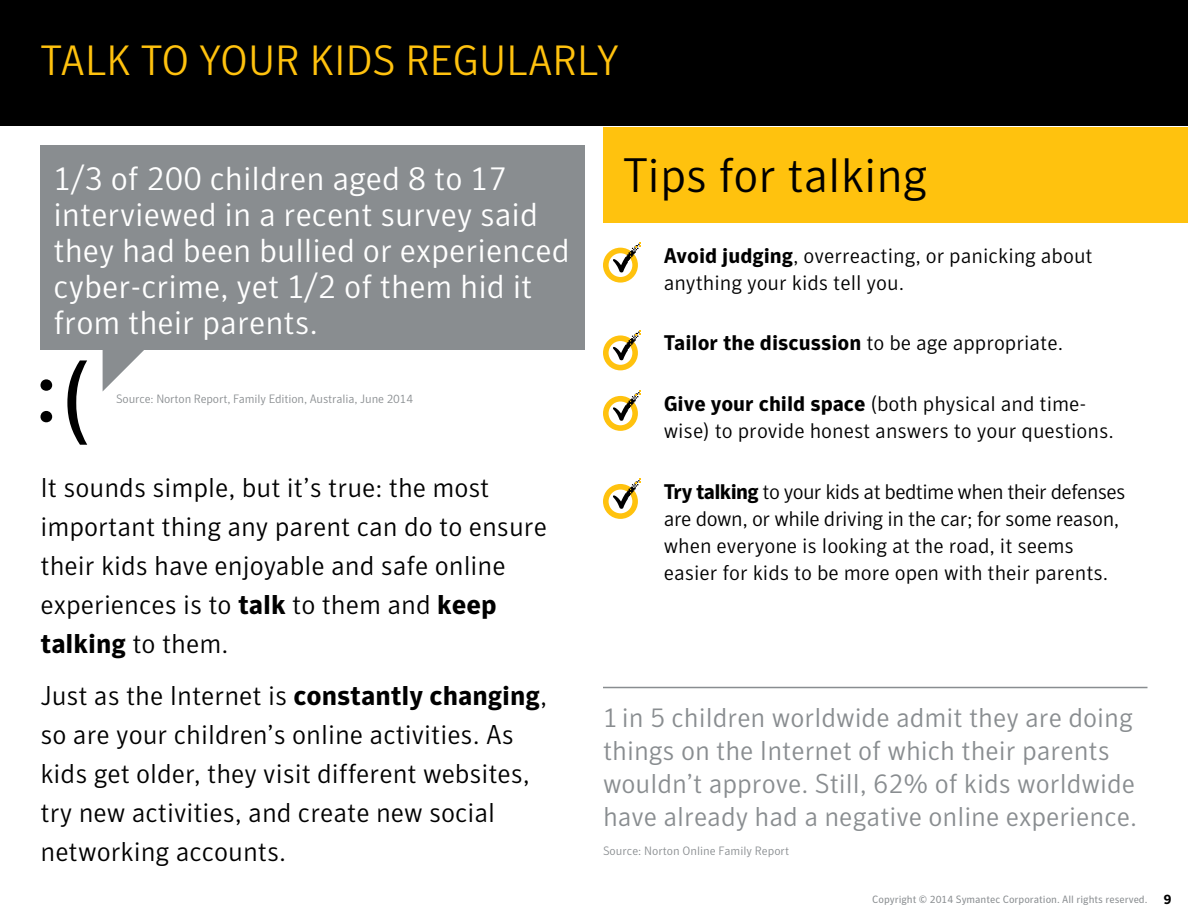
<style>
.page{position:relative;width:1188px;height:918px;background:#fff}
.page>*{position:absolute;margin:0;border:0;box-sizing:border-box;transform-origin:0 0}
.t1{font:300 48px "Symantec Sans";color:#000}
.t2{font:300 42px "Symantec Sans";color:#ffc20e}
.t3{font:300 33px/36px "Symantec Sans";color:#fff}
.t4{font:300 27px/39px "Symantec Sans";color:#000}
.t5{font:300 27px/33px "Symantec Sans";color:#898d90}
.t6{font:300 21px/27px "Symantec Sans";color:#000}
.t7{font:700 21px "Symantec Sans";color:#000}
.t8{font:300 12px "Symantec Sans";letter-spacing:-.01em;color:#898d90}
.t9{font:10.5px "Symantec Sans";color:#898d90}
.s1{font-weight:700}
.s2{font-weight:300}
.s3{font-weight:700;font-size:13.5px;color:#000}
</style>
<div class="page">
<div style="left:0;top:0;width:1188px;height:125px;background:#000"></div>
<div style="left:40px;top:146px;width:544px;height:204px;background:#898d90"></div>
<svg style="left:103px;top:350px;width:41px;height:41px"></svg>
<svg style="left:40px;top:379px;width:12px;height:43px"></svg>
<svg style="left:67px;top:360px;width:20px;height:85px"></svg>
<div style="left:603px;top:127px;width:585px;height:95px;background:#ffc20e"></div>
<hr style="left:603px;top:687px;width:545px;height:1px;background:#898d90">
<svg style="left:603px;top:242px;width:38px;height:41px"></svg>
<svg style="left:603px;top:330px;width:38px;height:40px"></svg>
<svg style="left:603px;top:391px;width:38px;height:40px"></svg>
<svg style="left:603px;top:479px;width:38px;height:40px"></svg>
<h2 class="t2" style="left:40px;top:36px;width:580px">TALK TO YOUR KIDS REGULARLY</h2>
<p class="t3" style="left:53px;top:160px;width:518px">1/3 of 200 children aged 8 to 17 interviewed in a recent survey said they had been bullied or experienced cyber-crime, yet 1/2 of them hid it from their parents.</p>
<p class="t8" style="left:116px;top:392px;width:299px">Source: Norton Report, Family Edition, Australia, June 2014</p>
<p class="t4" style="left:40px;top:468px;width:508px">It sounds simple, but it’s true: the most important thing any parent can do to ensure their kids have enjoyable and safe online experiences is to <span class="s1">talk</span> to them and <span class="s1">keep talking</span> to them.</p>
<p class="t4" style="left:40px;top:676px;width:508px">Just as the Internet is <span class="s1">constantly changing</span>, so are your children’s online activities. As kids get older, they visit different websites, try new activities, and create new social networking accounts.</p>
<h1 class="t1" style="left:623px;top:147px;width:306px">Tips for talking</h1>
<p class="t6" style="left:664px;top:242px;width:430px"><span class="s1">Avoid judging</span>, overreacting, or panicking about anything your kids tell you.</p>
<p class="t7" style="left:664px;top:330px;width:401px">Tailor the discussion <span class="s2">to be age appropriate.</span></p>
<p class="t6" style="left:664px;top:390px;width:452px"><span class="s1">Give your child space</span> (both physical and time&shy;wise) to provide honest answers to your questions.</p>
<p class="t6" style="left:664px;top:478px;width:463px"><span class="s1">Try talking</span> to your kids at bedtime when their defenses are down, or while driving in the car; for some reason, when everyone is looking at the road, it seems easier for kids to be more open with their parents.</p>
<p class="t5" style="left:603px;top:701px;width:536px">1 in 5 children worldwide admit they are doing things on the Internet of which their parents wouldn’t approve. Still, 62% of kids worldwide have already had a negative online experience.</p>
<p class="t8" style="left:603px;top:843px;width:188px">Source: Norton Online Family Report</p>
<p class="t9" style="left:872px;top:893px;width:300px">Copyright © 2014 Symantec Corporation. All rights reserved. <span class="s3">9</span></p>
</div>
